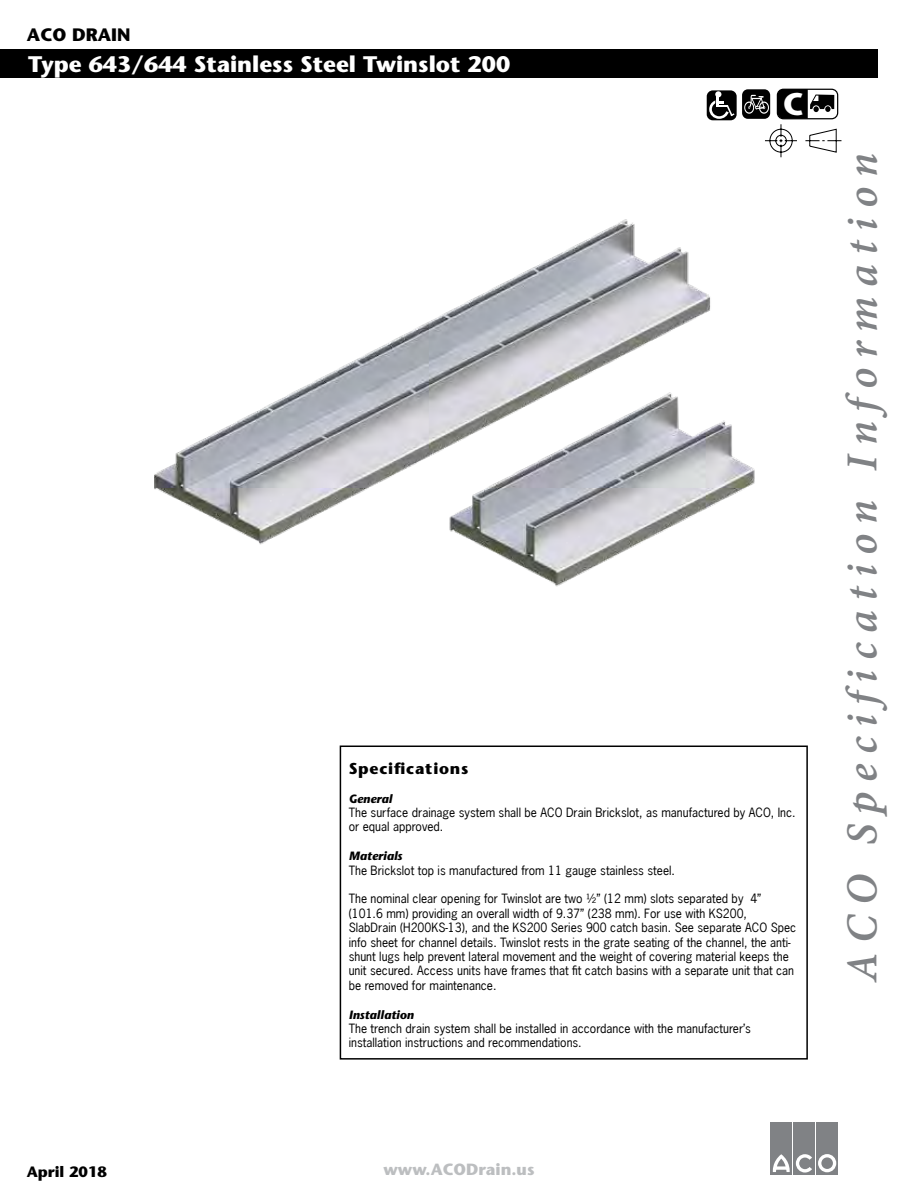
<style>
.page{position:relative;width:918px;height:1188px;background:#fff}
.page>*{position:absolute;margin:0;border:0;box-sizing:border-box;transform-origin:0 0}
.t1{font:italic 700 48px "Adobe Devanagari";letter-spacing:.2em;color:#808285}
.t2{font:700 31.35px "Stone Sans";color:#fff}
.t3{font:700 22.5px "Stone Sans";color:#fff}
.t4{font:700 18px "Stone Sans";color:#000}
.t5{font:700 16.2px "Stone Sans";color:#bcbec0}
.t6{font:700 15.75px "Stone Sans";letter-spacing:.05em;color:#000}
.t7{font:700 15px "Stone Sans";color:#000}
.t8{font:12px/14.4px "News Gothic";color:#000}
.t9{font:italic 700 12px "Stone Sans";color:#000}
</style>
<div class="page">
<div style="left:742px;top:89px;width:28px;height:30px;background:#000;border-radius:6px"></div>
<div style="left:707px;top:90px;width:30px;height:30px;background:#000;border-radius:6px"></div>
<svg style="left:708px;top:91px;width:27px;height:29px"></svg>
<div style="left:771px;top:1122px;width:21px;height:52px;background:#808285"></div>
<div style="left:794px;top:1122px;width:21px;height:52px;background:#808285"></div>
<div style="left:816px;top:1122px;width:22px;height:52px;background:#808285"></div>
<svg style="left:818px;top:1154px;width:18px;height:18px"></svg>
<svg style="left:772px;top:1154px;width:40px;height:19px"></svg>
<div style="left:0;top:50px;width:877px;height:28px;background:#000"></div>
<svg style="left:744px;top:89px;width:97px;height:68px"></svg>
<img style="left:154px;top:219px;width:601px;height:368px">
<div style="left:340px;top:746px;width:468px;height:314px;border:2px solid #000"></div>
<h3 class="t4" style="left:27px;top:24px;width:105px">ACO DRAIN</h3>
<h3 class="t3" style="left:28px;top:51px;width:484px">Type 643/644 Stainless Steel Twinslot 200</h3>
<h2 class="t2" style="left:783px;top:86px;width:22px">C</h2>
<h3 class="t6" style="left:349px;top:759px;width:121px">Specifications</h3>
<p class="t9" style="left:349px;top:791px;width:45px">General</p>
<p class="t8" style="left:349px;top:805px;width:448px">The surface drainage system shall be ACO Drain Brickslot, as manufactured by ACO, Inc. or equal approved.</p>
<p class="t9" style="left:349px;top:849px;width:55px">Materials</p>
<p class="t8" style="left:349px;top:863px;width:328px">The Brickslot top is manufactured from 11 gauge stainless steel.</p>
<p class="t8" style="left:349px;top:892px;width:449px">The nominal clear opening for Twinslot are two ½” (12 mm) slots separated by 4” (101.6 mm) providing an overall width of 9.37” (238 mm). For use with KS200, SlabDrain (H200KS-13), and the KS200 Series 900 catch basin. See separate ACO Spec info sheet for channel details. Twinslot rests in the grate seating of the channel, the anti&shy;shunt lugs help prevent lateral movement and the weight of covering material keeps the unit secured. Access units have frames that fit catch basins with a separate unit that can be removed for maintenance.</p>
<p class="t9" style="left:349px;top:1007px;width:67px">Installation</p>
<p class="t8" style="left:349px;top:1021px;width:404px">The trench drain system shall be installed in accordance with the manufacturer’s installation instructions and recommendations.</p>
<h1 class="t1" style="left:835px;top:982px;width:830px;rotate:-90deg">ACO Specification Information</h1>
<p class="t7" style="left:27px;top:1162px;width:82px">April 2018</p>
<h3 class="t5" style="left:383px;top:1160px;width:153px">www.ACODrain.us</h3>
</div>
